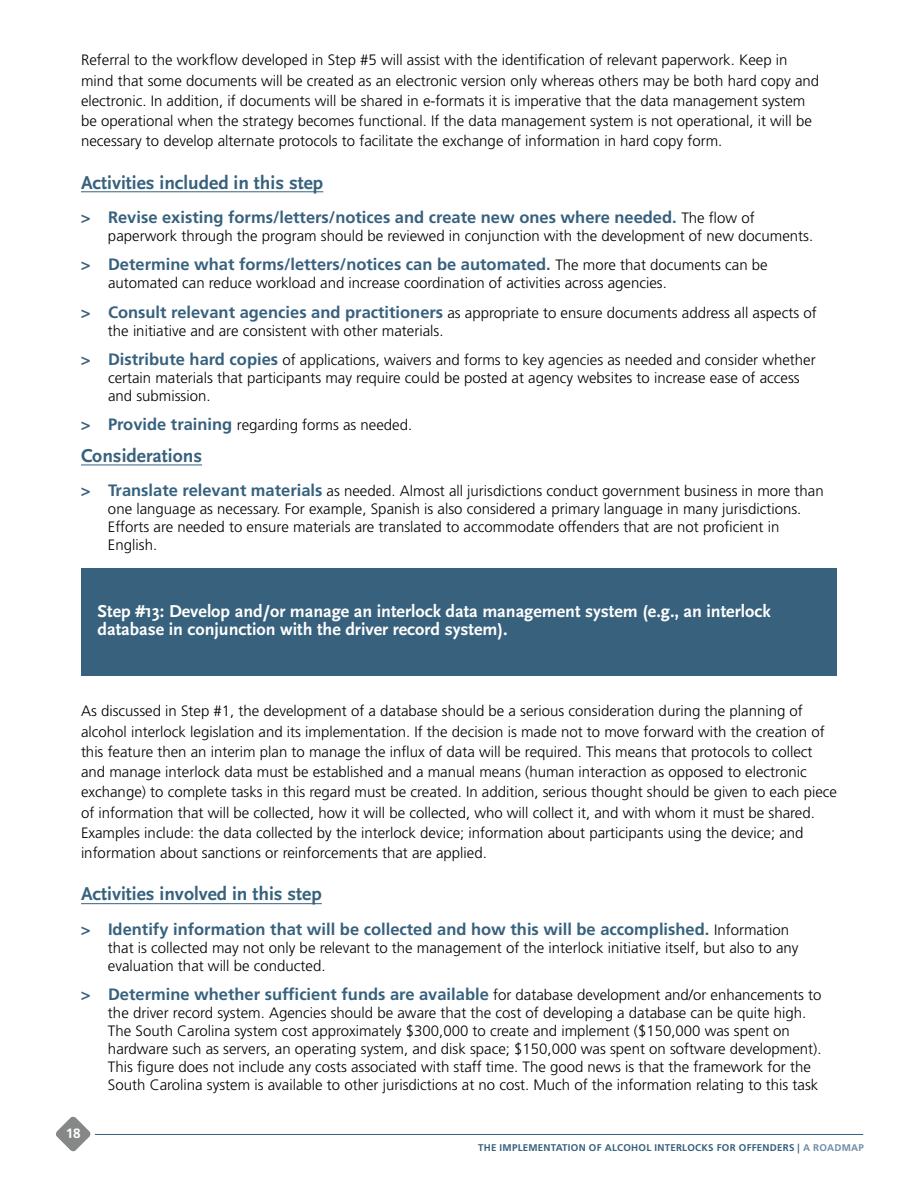
<style>
.page{position:relative;width:918px;height:1188px;background:#fff}
.page>*{position:absolute;margin:0;border:0;box-sizing:border-box;transform-origin:0 0}
.t1{font:700 19.5px "Scala Sans OT";color:#37617d}
.t2{font:700 18px/18px "Scala Sans OT";color:#fff}
.t3{font:700 16.5px "Frutiger LT Std";color:#37617d}
.t4{font:300 15px/20.2px "Frutiger LT Std";color:#000}
.t5{font:700 13.5px "Frutiger LT Std";color:#fff}
.t6{font:700 9.75px "Frutiger LT Std";letter-spacing:.025em;color:#37617d}
.t7{font:700 9.75px "Frutiger LT Std";color:#708ea7}
.s1{font-weight:300;font-size:15px;color:#000}
.s2{font-weight:700;font-size:16.5px;color:#37617d}
.s3{color:#37617d}
</style>
<div class="page">
<hr style="left:95px;top:1134px;width:768px;height:1px;background:#37617d">
<svg style="left:56px;top:1116px;width:35px;height:36px"></svg>
<hr style="left:81px;top:192px;width:242px;height:1px;background:#37617d">
<hr style="left:81px;top:465px;width:121px;height:1px;background:#37617d">
<hr style="left:81px;top:903px;width:241px;height:1px;background:#37617d">
<div style="left:81px;top:568px;width:756px;height:108px;background:#37617d"></div>
<p class="t4" style="left:81px;top:50px;width:740px">Referral to the workflow developed in Step #5 will assist with the identification of relevant paperwork. Keep in mind that some documents will be created as an electronic version only whereas others may be both hard copy and electronic. In addition, if documents will be shared in e-formats it is imperative that the data management system be operational when the strategy becomes functional. If the data management system is not operational, it will be necessary to develop alternate protocols to facilitate the exchange of information in hard copy form.</p>
<h1 class="t1" style="left:81px;top:171px;width:244px">Activities included in this step</h1>
<p class="t3" style="left:81px;top:208px;width:675px">&gt; Revise existing forms/letters/notices and create new ones where needed. <span class="s1">The flow of</span></p>
<p class="t4" style="left:108px;top:226px;width:707px">paperwork through the program should be reviewed in conjunction with the development of new documents.</p>
<p class="t3" style="left:81px;top:255px;width:688px">&gt; Determine what forms/letters/notices can be automated. <span class="s1">The more that documents can be</span></p>
<p class="t4" style="left:81px;top:269px;width:737px;line-height:29.2px;text-indent:27px">automated can reduce workload and increase coordination of activities across agencies.<br><span class="s2">&gt; Consult relevant agencies and practitioners</span> as appropriate to ensure documents address all aspects of</p>
<p class="t4" style="left:81px;top:316px;width:736px;line-height:29.2px;text-indent:27px">the initiative and are consistent with other materials.<br><span class="s2">&gt; Distribute hard copies</span> of applications, waivers and forms to key agencies as needed and consider whether</p>
<p class="t4" style="left:108px;top:369px;width:693px;line-height:18px">certain materials that participants may require could be posted at agency websites to increase ease of access and submission.</p>
<p class="t4" style="left:81px;top:415px;width:333px"><span class="s2">&gt; Provide training</span> regarding forms as needed.</p>
<h1 class="t1" style="left:81px;top:444px;width:123px">Considerations</h1>
<p class="t4" style="left:108px;top:482px;width:717px;line-height:18px;text-indent:-27px"><span class="s2">&gt; Translate relevant materials</span> as needed. Almost all jurisdictions conduct government business in more than one language as necessary. For example, Spanish is also considered a primary language in many jurisdictions.<br>Efforts are needed to ensure materials are translated to accommodate offenders that are not proficient in English.</p>
<p class="t2" style="left:98px;top:602px;width:675px">Step #13: Develop and/or manage an interlock data management system (e.g., an interlock database in conjunction with the driver record system).</p>
<p class="t4" style="left:81px;top:701px;width:758px">As discussed in Step #1, the development of a database should be a serious consideration during the planning of alcohol interlock legislation and its implementation. If the decision is made not to move forward with the creation of this feature then an interim plan to manage the influx of data will be required. This means that protocols to collect and manage interlock data must be established and a manual means (human interaction as opposed to electronic exchange) to complete tasks in this regard must be created. In addition, serious thought should be given to each piece of information that will be collected, how it will be collected, who will collect it, and with whom it must be shared.<br>Examples include: the data collected by the interlock device; information about participants using the device; and information about sanctions or reinforcements that are applied.</p>
<h1 class="t1" style="left:81px;top:883px;width:242px">Activities involved in this step</h1>
<p class="t3" style="left:81px;top:920px;width:710px">&gt; Identify information that will be collected and how this will be accomplished. <span class="s1">Information</span></p>
<p class="t4" style="left:108px;top:939px;width:692px;line-height:18px">that is collected may not only be relevant to the management of the interlock initiative itself, but also to any evaluation that will be conducted.</p>
<p class="t3" style="left:81px;top:985px;width:742px">&gt; Determine whether sufficient funds are available <span class="s1">for database development and/or enhancements to</span></p>
<p class="t4" style="left:108px;top:1004px;width:715px;line-height:18px">the driver record system. Agencies should be aware that the cost of developing a database can be quite high.<br>The South Carolina system cost approximately $300,000 to create and implement ($150,000 was spent on hardware such as servers, an operating system, and disk space; $150,000 was spent on software development).<br>This figure does not include any costs associated with staff time. The good news is that the framework for the South Carolina system is available to other jurisdictions at no cost. M uch of the information relating to this task</p>
<p class="t5" style="left:66px;top:1125px;width:17px">18</p>
<p class="t6" style="left:478px;top:1142px;width:33px">THE IMPLEMEN</p>
<p class="t6" style="left:551px;top:1142px;width:62px">TATION OF ALCOHOL</p>
<p class="t6" style="left:654px;top:1142px;width:23px">INTERLOCKS</p>
<p class="t6" style="left:717px;top:1142px;width:7px">FOR</p>
<p class="t6" style="left:739px;top:1142px;width:8px">OFFENDERS</p>
<p class="t7" style="left:798px;top:1142px;width:24px"><span class="s3">|</span> A ROADMAP</p>
</div>
